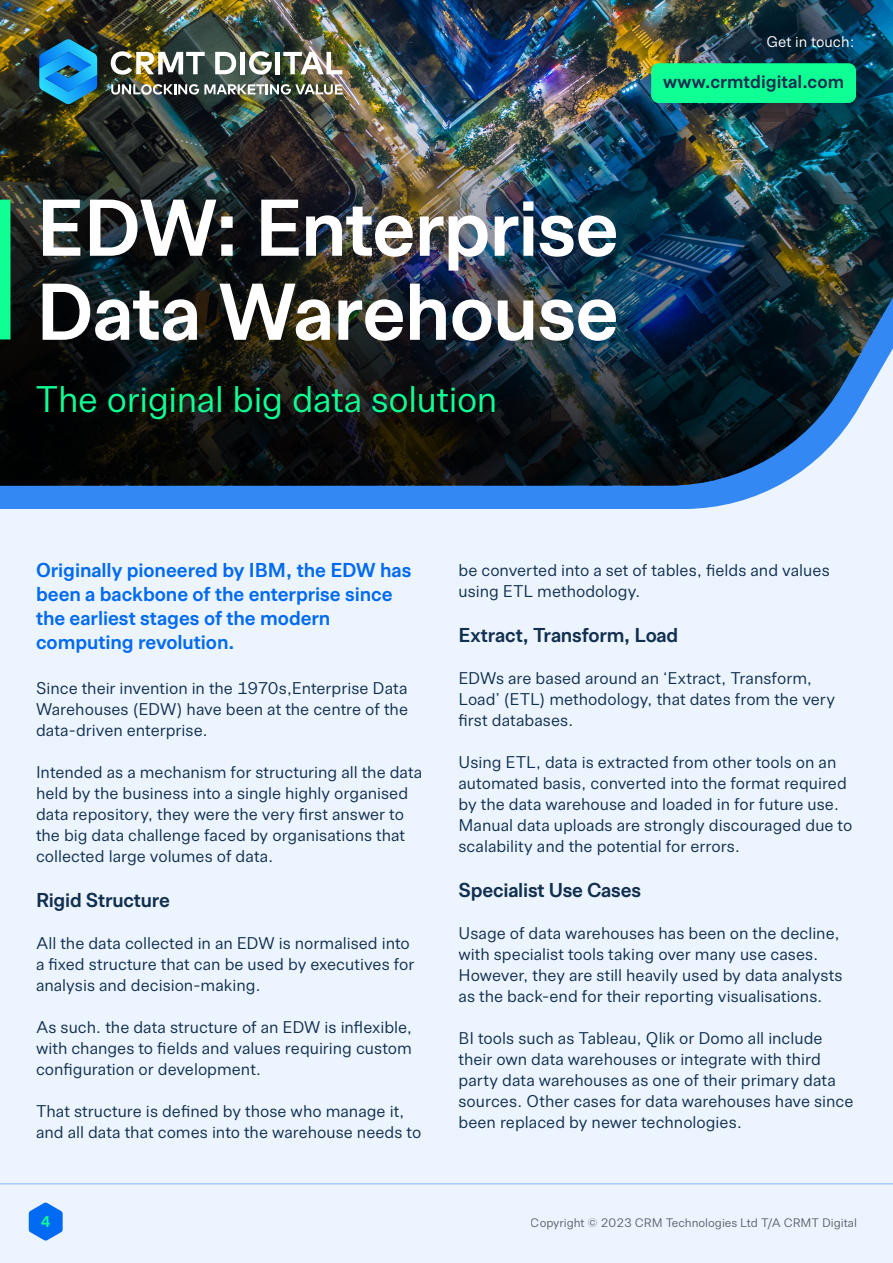
<style>
.page{position:relative;width:893px;height:1263px;background:#ecf4ff}
.page>*{position:absolute;margin:0;border:0;box-sizing:border-box;transform-origin:0 0}
.t1{font:700 78px/84px "Allrounder Grotesk";letter-spacing:-.01em;color:#fff}
.t2{font:36px "Allrounder Grotesk";letter-spacing:-.01em;color:#0fff95}
.t3{font:700 19.5px/24px "Allrounder Grotesk";color:#016af2}
.t4{font:700 19.5px "Allrounder Grotesk";letter-spacing:-.01em;color:#112f4f}
.t5{font:700 18px "Allrounder Grotesk";color:#112f4f}
.t6{font:16.5px/21px "Allrounder Grotesk";color:#112f4f}
.t7{font:15px "Allrounder Grotesk";color:#fff}
.t8{font:700 15px "Allrounder Grotesk";color:#0fff95}
.t9{font:12px "Allrounder Grotesk";color:#000}
</style>
<div class="page">
<div style="left:0;top:486px;width:777px;height:23px;background:#3488f4"></div>
<img style="left:0;top:0;width:893px;height:486px">
<div style="left:0;top:200px;width:10px;height:139px;background:#0fff95"></div>
<div style="left:641px;top:53px;width:236px;height:70px;background:#112f4f;opacity:.2"></div>
<div style="left:651px;top:63px;width:205px;height:40px;background:#0fff95;border-radius:8px"></div>
<hr style="left:0;top:1183px;width:893px;height:1px;background:#016af2">
<svg style="left:29px;top:1202px;width:34px;height:39px"></svg>
<svg style="left:39px;top:39px;width:58px;height:64px;background:#1c85bb"></svg>
<svg style="left:111px;top:51px;width:94px;height:24px;background:#939382"></svg>
<svg style="left:215px;top:52px;width:21px;height:22px"></svg>
<div style="left:240px;top:52px;width:5px;height:22px;background:#fff"></div>
<svg style="left:249px;top:51px;width:23px;height:24px"></svg>
<hr style="left:276px;top:52px;width:4px;height:22px;background:#fff">
<svg style="left:283px;top:52px;width:59px;height:22px"></svg>
<img style="left:111px;top:84px;width:231px;height:11px">
<h1 class="t1" style="left:36px;top:181px;width:584px">EDW: Enterprise<br>Data Warehouse</h1>
<h2 class="t2" style="left:35px;top:372px;width:463px">The original big data solution</h2>
<p class="t7" style="left:766px;top:30px;width:90px">Get in touch:</p>
<p class="t5" style="left:663px;top:68px;width:182px">www.crmtdigital.com</p>
<p class="t3" style="left:36px;top:557px;width:377px">Originally pioneered by IBM, the EDW has been a backbone of the enterprise since the earliest stages of the modern computing revolution.</p>
<p class="t6" style="left:36px;top:677px;width:373px;text-align:justify">Since their invention in the 1970s,Enterprise Data Warehouses (EDW) have been at the centre of the data-driven enterprise.</p>
<p class="t6" style="left:36px;top:761px;width:388px">Intended as a mechanism for structuring all the data held by the business into a single highly organised data repository, they were the very first answer to the big data challenge faced by organisations that collected large volumes of data.</p>
<p class="t4" style="left:36px;top:885px;width:135px">Rigid Structure</p>
<p class="t6" style="left:36px;top:932px;width:380px">All the data collected in an EDW is normalised into a fixed structure that can be used by executives for analysis and decision-making.</p>
<p class="t6" style="left:36px;top:1016px;width:378px;text-align:justify">As such. the data structure of an EDW is inflexible, with changes to fields and values requiring custom configuration or development.</p>
<p class="t6" style="left:36px;top:1100px;width:387px">That structure is defined by those who manage it, and all data that comes into the warehouse needs to</p>
<p class="t6" style="left:458px;top:558px;width:373px">be converted into a set of tables, fields and values using ETL methodology.</p>
<p class="t4" style="left:458px;top:619px;width:221px">Extract, Transform, Load</p>
<p class="t6" style="left:458px;top:666px;width:378px">EDWs are based around an ‘Extract, Transform,<br>Load’ (ETL) methodology, that dates from the very first databases.</p>
<p class="t6" style="left:458px;top:750px;width:395px">Using ETL, data is extracted from other tools on an automated basis, converted into the format required by the data warehouse and loaded in for future use.<br>Manual data uploads are strongly discouraged due to scalability and the potential for errors.</p>
<p class="t4" style="left:458px;top:874px;width:184px">Specialist Use Cases</p>
<p class="t6" style="left:458px;top:921px;width:386px">Usage of data warehouses has been on the decline, with specialist tools taking over many use cases.<br>However, they are still heavily used by data analysts as the back-end for their reporting visualisations.</p>
<p class="t6" style="left:458px;top:1026px;width:396px">BI tools such as Tableau, Qlik or Domo all include their own data warehouses or integrate with third party data warehouses as one of their primary data sources. Other cases for data warehouses have since been replaced by newer technologies.</p>
<p class="t8" style="left:41px;top:1210px;width:11px">4</p>
<p class="t9" style="left:531px;top:1214px;width:328px">Copyright © 2023 CRM Technologies Ltd T/A CRMT Digital</p>
</div>
